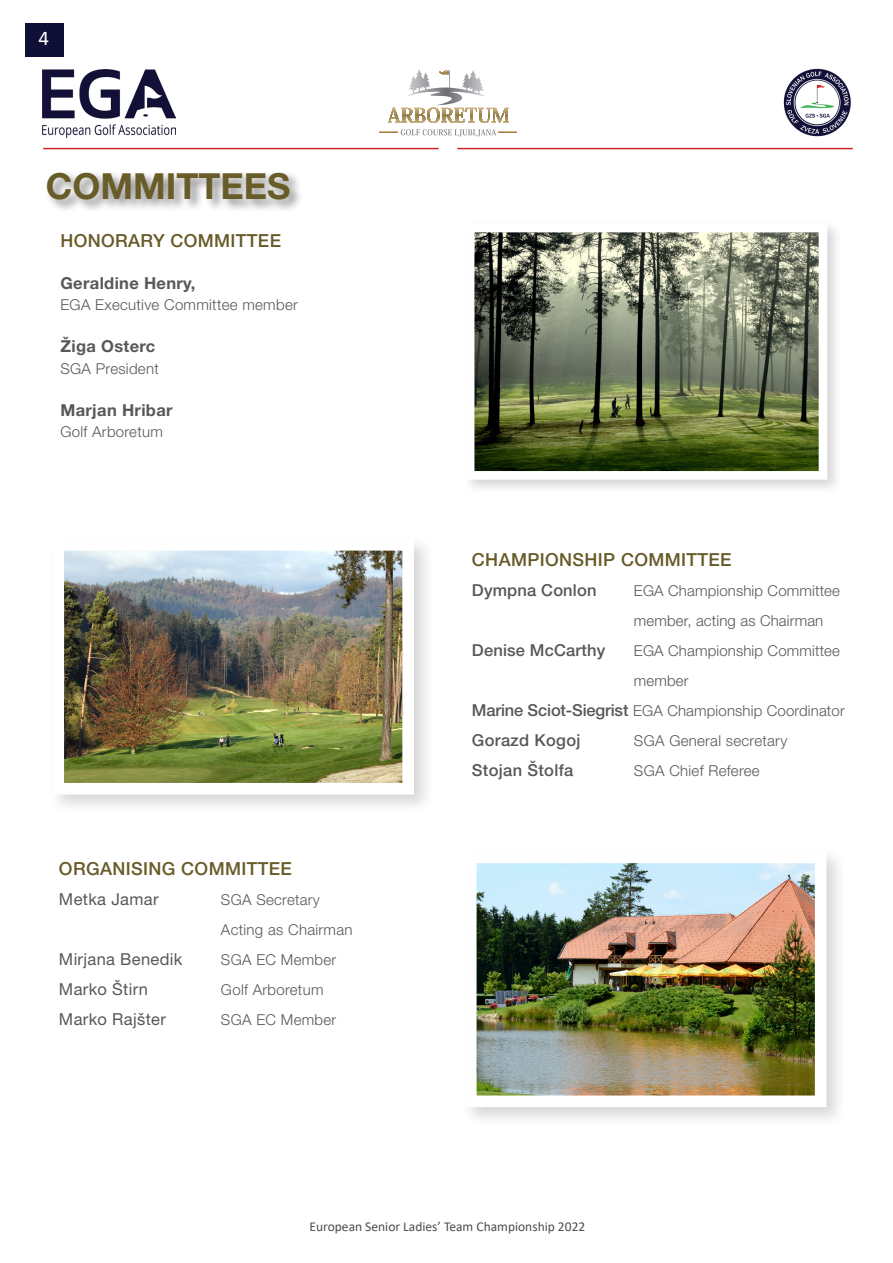
<style>
.page{position:relative;width:893px;height:1263px;background:#fff}
.page>*{position:absolute;margin:0;border:0;box-sizing:border-box;transform-origin:0 0}
.t1{font:700 36px "Helvetica Neue";color:#685c29}
.t2{font:21px "Calibri";color:#fff}
.Intro_to_paragraph{font:500 18px "Helvetica Neue";letter-spacing:.02em;color:#675b28}
.Intro_to_paragraph-2{font:500 16.5px "Helvetica Neue";letter-spacing:.01em;color:#57585a}
.Intro_to_paragraph-3{font:16.5px "Helvetica Neue";letter-spacing:.02em;color:#57585a}
.Intro_to_paragraph-4{font:700 16.5px "Helvetica Neue";letter-spacing:.02em;color:#57585a}
.Intro_to_paragraph-5{font:300 15px "Helvetica Neue";letter-spacing:.02em;color:#57585a}
.t3{font:13.5px "Calibri";color:#4b4c4d}
.s1{font-weight:500;font-size:16.5px}
</style>
<div class="page">
<div style="left:25px;top:23px;width:38px;height:34px;background:#100f38"></div>
<hr style="left:43px;top:148px;width:396px;height:1px;background:#d1232a">
<hr style="left:457px;top:148px;width:396px;height:1px;background:#d1232a">
<div style="left:462px;top:220px;width:381px;height:276px;background:#231f20;opacity:.18"></div>
<img style="left:462px;top:220px;width:370px;height:264px">
<div style="left:48px;top:534px;width:386px;height:281px;background:#231f20;opacity:.18"></div>
<img style="left:48px;top:534px;width:372px;height:266px">
<div style="left:460px;top:847px;width:387px;height:281px;background:#231f20;opacity:.18"></div>
<img style="left:460px;top:847px;width:372px;height:266px">
<div style="left:45px;top:171px;width:259px;height:42px;background:#231f20;opacity:.51"></div>
<svg style="left:388px;top:70px;width:121px;height:66px"></svg>
<img style="left:783px;top:68px;width:68px;height:69px">
<img style="left:43px;top:70px;width:132px;height:68px">
<h2 class="t2" style="left:39px;top:24px;width:12px">4</h2>
<p class="t1" style="left:46px;top:158px;width:246px">COMMITTEES</p>
<p class="Intro_to_paragraph" style="left:60px;top:227px;width:222px">HONORARY COMMITTEE</p>
<p class="Intro_to_paragraph-4" style="left:60px;top:271px;width:137px">Geraldine Henry,</p>
<p class="Intro_to_paragraph-5" style="left:60px;top:293px;width:239px">EGA Executive Committee member</p>
<p class="Intro_to_paragraph-4" style="left:60px;top:334px;width:96px">Žiga Osterc</p>
<p class="Intro_to_paragraph-5" style="left:60px;top:356px;width:100px">SGA President</p>
<p class="Intro_to_paragraph-4" style="left:60px;top:397px;width:114px">Marjan Hribar</p>
<p class="Intro_to_paragraph-5" style="left:60px;top:419px;width:104px">Golf Arboretum</p>
<p class="Intro_to_paragraph" style="left:59px;top:854px;width:234px">ORGANISING COMMITTEE</p>
<p class="Intro_to_paragraph-3" style="left:59px;top:887px;width:101px">Metka Jamar</p>
<p class="Intro_to_paragraph-5" style="left:221px;top:887px;width:100px">SGA Secretary</p>
<p class="Intro_to_paragraph-5" style="left:221px;top:917px;width:133px">Acting as Chairman</p>
<p class="Intro_to_paragraph-3" style="left:59px;top:947px;width:125px">Mirjana Benedik</p>
<p class="Intro_to_paragraph-5" style="left:221px;top:947px;width:117px">SGA EC Member</p>
<p class="Intro_to_paragraph-3" style="left:59px;top:977px;width:91px">Marko Štirn</p>
<p class="Intro_to_paragraph-5" style="left:221px;top:977px;width:104px">Golf Arboretum</p>
<p class="Intro_to_paragraph-3" style="left:59px;top:1007px;width:108px">Marko Rajšter</p>
<p class="Intro_to_paragraph-5" style="left:221px;top:1007px;width:117px">SGA EC Member</p>
<p class="Intro_to_paragraph" style="left:472px;top:545px;width:261px">CHAMPIONSHIP COMMITTEE</p>
<p class="Intro_to_paragraph-2" style="left:472px;top:576px;width:126px">Dympna Conlon</p>
<p class="Intro_to_paragraph-5" style="left:634px;top:578px;width:207px">EGA Championship Committee</p>
<p class="Intro_to_paragraph-5" style="left:634px;top:608px;width:191px">member, acting as Chairman</p>
<p class="Intro_to_paragraph-2" style="left:472px;top:636px;width:135px">Denise McCarthy</p>
<p class="Intro_to_paragraph-5" style="left:634px;top:638px;width:207px">EGA Championship Committee</p>
<p class="Intro_to_paragraph-5" style="left:634px;top:668px;width:56px">member</p>
<p class="Intro_to_paragraph-5" style="left:472px;top:698px;width:374px"><span class="s1">Marine Sciot-Siegrist</span> EGA Championship Coordinator</p>
<p class="Intro_to_paragraph-2" style="left:472px;top:726px;width:110px">Gorazd Kogoj</p>
<p class="Intro_to_paragraph-5" style="left:634px;top:728px;width:155px">SGA General secretary</p>
<p class="Intro_to_paragraph-2" style="left:472px;top:756px;width:103px">Stojan Štolfa</p>
<p class="Intro_to_paragraph-5" style="left:634px;top:758px;width:127px">SGA Chief Referee</p>
<p class="t3" style="left:310px;top:1217px;width:277px">European Senior Ladies’ Team Championship 2022</p>
</div>
